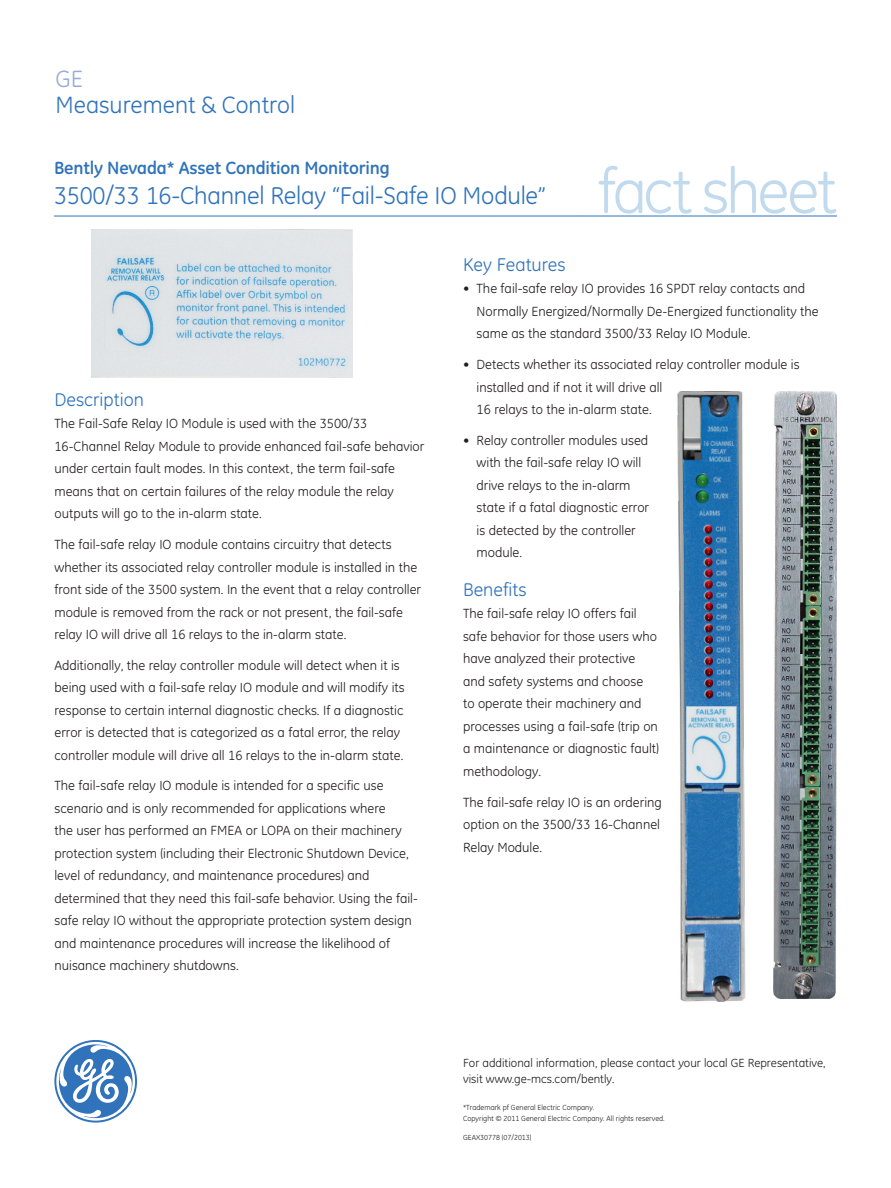
<style>
.page{position:relative;width:891px;height:1188px;background:#fff}
.page>*{position:absolute;margin:0;border:0;box-sizing:border-box;transform-origin:0 0}
.t1{font:63px "GE Inspira";letter-spacing:-.05em;color:#c1daed}
.Product_Service_Name{font:24.75px "GE Inspira";letter-spacing:-.01em;color:#3073ba}
.t2{font:24px "GE Inspira";color:#3073ba}
.t3{font:24px "GE Inspira";color:#97aad7}
.Level_1_header{font:18.75px "GE Inspira";color:#3073ba}
.Product_Service_Name-2{font:700 18px "GE Inspira";letter-spacing:-.01em;color:#3073ba}
.Body{font:13.5px/22.5px "GE Inspira";color:#231f20}
.Contact_info{font:12px "GE Inspira";color:#231f20}
.Contact_info-2{font:7.5px "GE Inspira";color:#231f20}
</style>
<div class="page">
<svg style="left:54px;top:1040px;width:83px;height:83px"></svg>
<hr style="left:54px;top:216px;width:783px;height:1px;background:#3073ba">
<img style="left:92px;top:230px;width:261px;height:148px">
<img style="left:773px;top:392px;width:64px;height:607px">
<img style="left:677px;top:392px;width:69px;height:610px">
<p class="t3" style="left:56px;top:65px;width:29px">GE</p>
<p class="t2" style="left:56px;top:91px;width:241px">Measurement &amp; Control</p>
<p class="Product_Service_Name-2" style="left:54px;top:156px;width:337px">Bently Nevada* Asset Condition Monitoring</p>
<p class="Product_Service_Name" style="left:54px;top:181px;width:494px">3500/33 16-Channel Relay “Fail-Safe IO Module”</p>
<p class="t1" style="left:598px;top:155px;width:241px">fact sheet</p>
<p class="Level_1_header" style="left:54px;top:389px;width:91px">Description</p>
<p class="Body" style="left:54px;top:413px;width:371px">The Fail-Safe Relay IO Module is used with the 3500/33<br>16-Channel Relay Module to provide enhanced fail-safe behavior under certain fault modes. In this context, the term fail-safe means that on certain failures of the relay module the relay outputs will go to the in-alarm state.</p>
<p class="Body" style="left:54px;top:533px;width:368px">The fail-safe relay IO module contains circuitry that detects whether its associated relay controller module is installed in the front side of the 3500 system. In the event that a relay controller module is removed from the rack or not present, the fail-safe relay IO will drive all 16 relays to the in-alarm state.</p>
<p class="Body" style="left:54px;top:654px;width:352px">Additionally, the relay controller module will detect when it is being used with a fail-safe relay IO module and will modify its response to certain internal diagnostic checks. If a diagnostic error is detected that is categorized as a fatal error, the relay controller module will drive all 16 relays to the in-alarm state.</p>
<p class="Body" style="left:54px;top:774px;width:365px">The fail-safe relay IO module is intended for a specific use scenario and is only recommended for applications where<br>the user has performed an FMEA or LOPA on their machinery protection system (including their Electronic Shutdown Device, level of redundancy, and maintenance procedures) and determined that they need this fail-safe behavior. Using the fail&shy;safe relay IO without the appropriate protection system design and maintenance procedures will increase the likelihood of nuisance machinery shutdowns.</p>
<p class="Level_1_header" style="left:463px;top:254px;width:104px">Key Features</p>
<p class="Body" style="left:477px;top:278px;width:344px;text-indent:-14px">• The fail-safe relay IO provides 16 SPDT relay contacts and<br>Normally Energized/Normally De-Energized functionality the same as the standard 3500/33 Relay IO Module.</p>
<p class="Body" style="left:477px;top:353px;width:324px;text-indent:-14px">• Detects whether its associated relay controller module is installed and if not it will drive all<br>16 relays to the in-alarm state.</p>
<p class="Body" style="left:477px;top:429px;width:174px;text-indent:-14px">• Relay controller modules used with the fail-safe relay IO will drive relays to the in-alarm state if a fatal diagnostic error is detected by the controller module.</p>
<p class="Level_1_header" style="left:463px;top:579px;width:65px">Benefits</p>
<p class="Body" style="left:463px;top:603px;width:198px">The fail-safe relay IO offers fail safe behavior for those users who have analyzed their protective and safety systems and choose<br>to operate their machinery and processes using a fail-safe (trip on a maintenance or diagnostic fault) methodology.</p>
<p class="Body" style="left:463px;top:791px;width:200px">The fail-safe relay IO is an ordering option on the 3500/33 16-Channel<br>Relay Module.</p>
<p class="Contact_info" style="left:463px;top:1055px;width:364px">For additional information, please contact your local GE Representative,</p>
<p class="Contact_info" style="left:463px;top:1072px;width:153px">visit www.ge-mcs.com/bently.</p>
<p class="Contact_info-2" style="left:463px;top:1103px;width:133px">*Trademark pf General Electric Company.</p>
<p class="Contact_info-2" style="left:463px;top:1114px;width:203px">Copyright © 2011 General Electric Company. All rights reserved.</p>
<p class="Contact_info-2" style="left:463px;top:1133px;width:70px">GEAX30778 (07/2013)</p>
</div>
